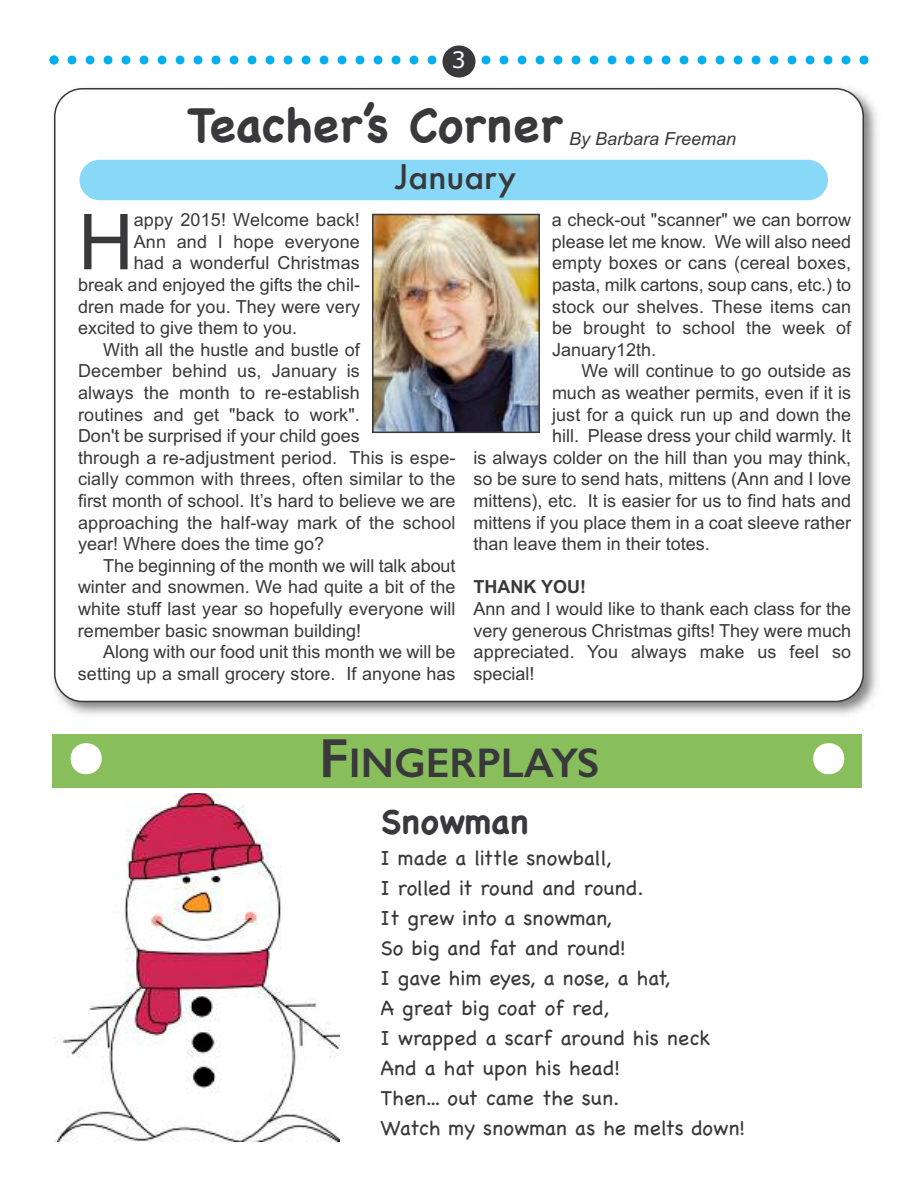
<style>
.page{position:relative;width:918px;height:1188px;background:#fff}
.page>*{position:absolute;margin:0;border:0;box-sizing:border-box;transform-origin:0 0}
.t1{font:144px "Helvetica";color:#fff}
.t2{font:77.25px "Arial";color:#39383a}
.t3{font:700 48px "Chalkboard";color:#39383a}
.t4{font:600 41.7px "Gill Sans";color:#39383a}
.t5{font:700 34.5px "Chalkboard";color:#39383a}
.t6{font:500 33px "Futura";color:#39383a}
.t7{font:22.5px "Verdana";color:#fff}
.t8{font:21px/30px "Chalkboard";color:#39383a}
.t9{font:18px/21.6px "Arial";color:#39383a;text-align:justify}
.t10{font:italic 18px "Arial";color:#39383a}
.t11{font:700 18px "Arial";color:#39383a}
.s1{font-size:55.5px}
</style>
<div class="page">
<img style="left:53px;top:87px;width:824px;height:628px">
<svg style="left:54px;top:88px;width:810px;height:614px"></svg>
<svg style="left:50px;top:56px;width:818px;height:8px"></svg>
<div style="left:442px;top:45px;width:34px;height:33px;background:#39383a;border-radius:50%"></div>
<div style="left:176px;top:94px;width:398px;height:66px;background:#fff"></div>
<img style="left:375px;top:217px;width:162px;height:213px">
<div style="left:372px;top:214px;width:168px;height:219px;border:2px solid #39383a"></div>
<div style="left:52px;top:734px;width:810px;height:54px;background:#89be5d"></div>
<div style="left:80px;top:160px;width:748px;height:40px;background:#87d9f7;border-radius:20px"></div>
<img style="left:54px;top:794px;width:285px;height:348px">
<p class="t7" style="left:452px;top:46px;width:16px">3</p>
<h3 class="t3" style="left:187px;top:96px;width:377px">Teacher’s Corner</h3>
<p class="t10" style="left:569px;top:128px;width:169px">By Barbara Freeman</p>
<h3 class="t6" style="left:395px;top:159px;width:122px">January</h3>
<h2 class="t2" style="left:78px;top:197px;width:57px">H</h2>
<p class="t9" style="left:134px;top:209px;width:228px">appy 2015! Welcome back!</p>
<p class="t9" style="left:134px;top:231px;width:228px">Ann and I hope everyone</p>
<p class="t9" style="left:134px;top:252px;width:228px">had a wonderful Christmas</p>
<p class="t9" style="left:78px;top:274px;width:284px">break and enjoyed the gifts the chil-</p>
<p class="t9" style="left:78px;top:295px;width:283px">dren made for you. They were very</p>
<p class="t9" style="left:78px;top:317px;width:221px">excited to give them to you.</p>
<p class="t9" style="left:103px;top:339px;width:258px">With all the hustle and bustle of</p>
<p class="t9" style="left:78px;top:360px;width:283px">December behind us, January is</p>
<p class="t9" style="left:78px;top:382px;width:283px">always the month to re-establish</p>
<p class="t9" style="left:78px;top:403px;width:284px">routines and get "back to work".</p>
<p class="t9" style="left:78px;top:425px;width:283px">Don't be surprised if your child goes</p>
<p class="t9" style="left:78px;top:447px;width:379px">through a re-adjustment period. This is espe-</p>
<p class="t9" style="left:78px;top:468px;width:379px">cially common with threes, often similar to the</p>
<p class="t9" style="left:78px;top:490px;width:379px">first month of school. It’s hard to believe we are</p>
<p class="t9" style="left:78px;top:511px;width:379px">approaching the half-way mark of the school</p>
<p class="t9" style="left:78px;top:533px;width:248px">year! Where does the time go?</p>
<p class="t9" style="left:103px;top:555px;width:354px">The beginning of the month we will talk about</p>
<p class="t9" style="left:78px;top:576px;width:379px">winter and snowmen. We had quite a bit of the</p>
<p class="t9" style="left:78px;top:598px;width:379px">white stuff last year so hopefully everyone will</p>
<p class="t9" style="left:78px;top:619px;width:285px">remember basic snowman building!</p>
<p class="t9" style="left:103px;top:641px;width:354px">Along with our food unit this month we will be</p>
<p class="t9" style="left:78px;top:663px;width:379px">setting up a small grocery store. If anyone has</p>
<p class="t9" style="left:552px;top:209px;width:301px">a check-out "scanner" we can borrow please let me know. We will also need empty boxes or cans (cereal boxes, pasta, milk cartons, soup cans, etc.) to stock our shelves. These items can be brought to school the week of January12th.</p>
<p class="t9" style="left:582px;top:360px;width:271px">We will continue to go outside as</p>
<p class="t9" style="left:552px;top:382px;width:301px">much as weather permits, even if it is</p>
<p class="t9" style="left:552px;top:403px;width:301px">just for a quick run up and down the</p>
<p class="t9" style="left:552px;top:425px;width:301px">hill. Please dress your child warmly. It</p>
<p class="t9" style="left:474px;top:447px;width:379px">is always colder on the hill than you may think,</p>
<p class="t9" style="left:474px;top:468px;width:379px">so be sure to send hats, mittens (Ann and I love</p>
<p class="t9" style="left:474px;top:490px;width:379px">mittens), etc. It is easier for us to find hats and</p>
<p class="t9" style="left:474px;top:511px;width:379px">mittens if you place them in a coat sleeve rather</p>
<p class="t9" style="left:474px;top:533px;width:238px">than leave them in their totes.</p>
<p class="t11" style="left:474px;top:577px;width:114px">THANK YOU!</p>
<p class="t9" style="left:474px;top:598px;width:379px">Ann and I would like to thank each class for the very generous Christmas gifts! They were much appreciated. You always make us feel so special!</p>
<h3 class="t4" style="left:319px;top:738px;width:282px"><span class="s1">F</span>INGERPLAYS</h3>
<h1 class="t1" style="left:60px;top:676px;width:52px">•</h1>
<h1 class="t1" style="left:803px;top:676px;width:52px">•</h1>
<h3 class="t5" style="left:380px;top:801px;width:150px">Snowman</h3>
<p class="t8" style="left:381px;top:844px;width:366px">I made a little snowball,<br>I rolled it round and round.<br>It grew into a snowman,<br>So big and fat and round!<br>I gave him eyes, a nose, a hat,<br>A great big coat of red,<br>I wrapped a scarf around his neck<br>And a hat upon his head!<br>Then... out came the sun.<br>Watch my snowman as he melts down!</p>
</div>
